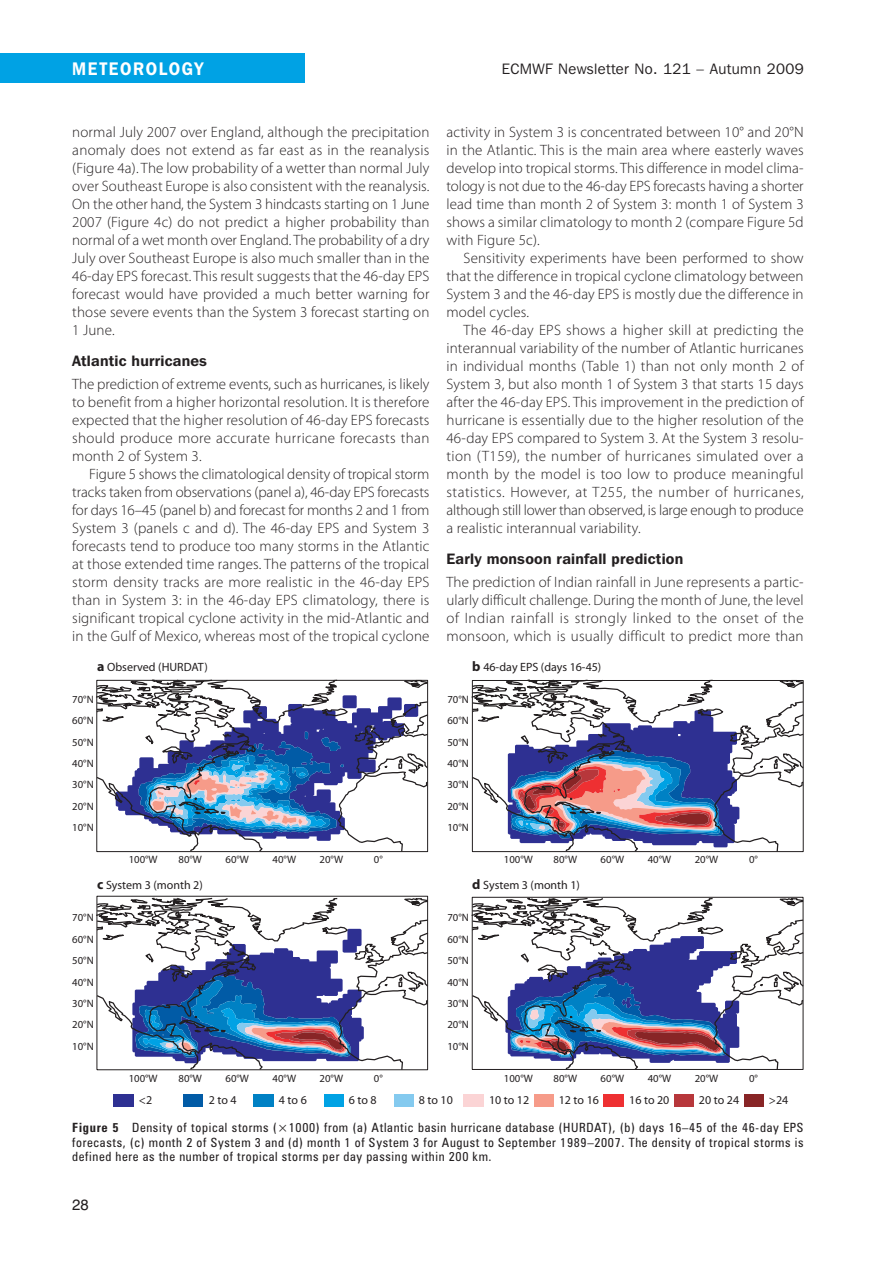
<style>
.page{position:relative;width:893px;height:1263px;background:#fff}
.page>*{position:absolute;margin:0;border:0;box-sizing:border-box;transform-origin:0 0}
.t1{font:600 18.15px "Franklin Gothic IT Cby BT";letter-spacing:.1em;color:#fff;scale:.91 1}
.t2{font:300 15px/18px "Myriad Pro";letter-spacing:.01em;color:#231f20;text-align:justify}
.t3{font:600 15px "Franklin Gothic IT Cby BT";letter-spacing:.015em;color:#231f20}
.t4{font:15px "Franklin Gothic IT Cby BT";letter-spacing:.025em;color:#231f20}
.t5{font:15px "Helvetica";color:#231f20}
.t6{font:condensed 12.75px/14.2px "Zurich BT";letter-spacing:.05em;color:#231f20;text-align:justify}
.t7{font:12px "Myriad Pro";color:#231f20}
.t8{font:10.8px "Myriad Pro";color:#231f20}
.s1{font-weight:700;font-size:13.95px}
.s2{font-weight:700}
</style>
<div class="page">
<div style="left:0;top:53px;width:305px;height:30px;background:#00a2e4"></div>
<svg style="left:96px;top:679px;width:333px;height:174px"></svg>
<svg style="left:471px;top:679px;width:332px;height:174px"></svg>
<svg style="left:471px;top:897px;width:333px;height:173px"></svg>
<svg style="left:97px;top:897px;width:332px;height:174px"></svg>
<div style="left:96px;top:680px;width:332px;height:172px;border:1px solid #231f20"></div>
<div style="left:472px;top:680px;width:332px;height:172px;border:1px solid #231f20"></div>
<div style="left:472px;top:897px;width:331px;height:173px;border:1px solid #231f20"></div>
<div style="left:96px;top:896px;width:332px;height:174px;border:1px solid #231f20"></div>
<div style="left:113px;top:1095px;width:20px;height:12px;background:#2e3092"></div>
<div style="left:184px;top:1095px;width:19px;height:12px;background:#015ba6"></div>
<div style="left:254px;top:1095px;width:20px;height:12px;background:#0081c4"></div>
<div style="left:324px;top:1095px;width:19px;height:12px;background:#00a2e4"></div>
<div style="left:394px;top:1095px;width:19px;height:12px;background:#84caef"></div>
<div style="left:464px;top:1095px;width:20px;height:12px;background:#fbd4d5"></div>
<div style="left:534px;top:1095px;width:19px;height:12px;background:#f69b89"></div>
<div style="left:604px;top:1095px;width:20px;height:12px;background:#ee3032"></div>
<div style="left:674px;top:1095px;width:19px;height:12px;background:#b7373b"></div>
<div style="left:744px;top:1095px;width:20px;height:12px;background:#882526"></div>
<p class="t1" style="left:72px;top:62px;width:146px">METEOROLOGY</p>
<p class="t4" style="left:502px;top:64px;width:303px">ECMWF Newsletter No. 121 – Autumn 2009</p>
<p class="t2" style="left:72px;top:124px;width:359px">normal July 2007 over england, although the precipitation anomaly does not extend as far east as in the reanalysis (Figure 4a). The low probability of a wetter than normal July over Southeast europe is also consistent with the reanalysis.<br>On the other hand, the System 3 hindcasts starting on 1 June 2007 (Figure 4c) do not predict a higher probability than normal of a wet month over england. The probability of a dry July over Southeast europe is also much smaller than in the 46-day ePS forecast. This result suggests that the 46-day ePS forecast would have provided a much better warning for those severe events than the System 3 forecast starting on 1 June.</p>
<p class="t3" style="left:72px;top:355px;width:136px">Atlantic hurricanes</p>
<p class="t2" style="left:72px;top:376px;width:359px">The prediction of extreme events, such as hurricanes, is likely to benefit from a higher horizontal resolution. it is therefore expected that the higher resolution of 46-day ePS forecasts should produce more accurate hurricane forecasts than month 2 of System 3.</p>
<p class="t2" style="left:72px;top:466px;width:359px;text-indent:17px">Figure 5 shows the climatological density of tropical storm tracks taken from observations (panel a), 46-day ePS forecasts for days 16–45 (panel b) and forecast for months 2 and 1 from System 3 (panels c and d). The 46-day ePS and System 3 forecasts tend to produce too many storms in the Atlantic at those extended time ranges. The patterns of the tropical storm density tracks are more realistic in the 46-day ePS than in System 3: in the 46-day ePS climatology, there is significant tropical cyclone activity in the mid-Atlantic and in the Gulf of Mexico, whereas most of the tropical cyclone</p>
<p class="t2" style="left:446px;top:124px;width:359px">activity in System 3 is concentrated between 10° and 20°N in the Atlantic. This is the main area where easterly waves develop into tropical storms. This difference in model clima&shy;tology is not due to the 46-day ePS forecasts having a shorter lead time than month 2 of System 3: month 1 of System 3 shows a similar climatology to month 2 (compare Figure 5d with Figure 5c).</p>
<p class="t2" style="left:446px;top:250px;width:359px;text-indent:17px">Sensitivity experiments have been performed to show that the difference in tropical cyclone climatology between System 3 and the 46-day ePS is mostly due the difference in model cycles.</p>
<p class="t2" style="left:446px;top:322px;width:359px;text-indent:17px">The 46-day ePS shows a higher skill at predicting the interannual variability of the number of Atlantic hurricanes in individual months (Table 1) than not only month 2 of System 3, but also month 1 of System 3 that starts 15 days after the 46-day ePS. This improvement in the prediction of hurricane is essentially due to the higher resolution of the 46-day ePS compared to System 3. At the System 3 resolu&shy;tion (T159), the number of hurricanes simulated over a month by the model is too low to produce meaningful statistics. however, at T255, the number of hurricanes, although still lower than observed, is large enough to produce a realistic interannual variability.</p>
<p class="t3" style="left:446px;top:553px;width:238px">Early monsoon rainfall prediction</p>
<p class="t2" style="left:446px;top:574px;width:359px">The prediction of indian rainfall in June represents a partic&shy;ularly difficult challenge. During the month of June, the level of indian rainfall is strongly linked to the onset of the monsoon, which is usually difficult to predict more than</p>
<p class="t7" style="left:97px;top:662px;width:112px"><span class="s1">a</span> Observed (HURDAT)</p>
<p class="t7" style="left:472px;top:662px;width:131px"><span class="s1">b</span> 46-day EPS (days 16-45)</p>
<p class="t8" style="left:72px;top:695px;width:23px">70°N</p>
<p class="t8" style="left:447px;top:695px;width:23px">70°N</p>
<p class="t8" style="left:72px;top:717px;width:23px">60°N</p>
<p class="t8" style="left:447px;top:717px;width:23px">60°N</p>
<p class="t8" style="left:72px;top:738px;width:23px">50°N</p>
<p class="t8" style="left:447px;top:738px;width:23px">50°N</p>
<p class="t8" style="left:72px;top:759px;width:23px">40°N</p>
<p class="t8" style="left:447px;top:759px;width:23px">40°N</p>
<p class="t8" style="left:72px;top:781px;width:23px">30°N</p>
<p class="t8" style="left:447px;top:781px;width:23px">30°N</p>
<p class="t8" style="left:72px;top:802px;width:23px">20°N</p>
<p class="t8" style="left:447px;top:802px;width:23px">20°N</p>
<p class="t8" style="left:72px;top:824px;width:23px">10°N</p>
<p class="t8" style="left:447px;top:824px;width:23px">10°N</p>
<p class="t8" style="left:129px;top:856px;width:31px">100°W</p>
<p class="t8" style="left:179px;top:856px;width:25px">80°W</p>
<p class="t8" style="left:226px;top:856px;width:25px">60°W</p>
<p class="t8" style="left:273px;top:856px;width:25px">40°W</p>
<p class="t8" style="left:320px;top:856px;width:25px">20°W</p>
<p class="t8" style="left:374px;top:856px;width:10px">0°</p>
<p class="t8" style="left:504px;top:856px;width:31px">100°W</p>
<p class="t8" style="left:554px;top:856px;width:25px">80°W</p>
<p class="t8" style="left:601px;top:856px;width:25px">60°W</p>
<p class="t8" style="left:648px;top:856px;width:25px">40°W</p>
<p class="t8" style="left:695px;top:856px;width:25px">20°W</p>
<p class="t8" style="left:749px;top:856px;width:10px">0°</p>
<p class="t7" style="left:97px;top:880px;width:107px"><span class="s1">c</span> System 3 (month 2)</p>
<p class="t7" style="left:472px;top:880px;width:109px"><span class="s1">d</span> System 3 (month 1)</p>
<p class="t8" style="left:72px;top:913px;width:23px">70°N</p>
<p class="t8" style="left:447px;top:913px;width:23px">70°N</p>
<p class="t8" style="left:72px;top:935px;width:23px">60°N</p>
<p class="t8" style="left:447px;top:935px;width:23px">60°N</p>
<p class="t8" style="left:72px;top:956px;width:23px">50°N</p>
<p class="t8" style="left:447px;top:956px;width:23px">50°N</p>
<p class="t8" style="left:72px;top:978px;width:23px">40°N</p>
<p class="t8" style="left:447px;top:978px;width:23px">40°N</p>
<p class="t8" style="left:72px;top:999px;width:23px">30°N</p>
<p class="t8" style="left:447px;top:999px;width:23px">30°N</p>
<p class="t8" style="left:72px;top:1020px;width:23px">20°N</p>
<p class="t8" style="left:447px;top:1020px;width:23px">20°N</p>
<p class="t8" style="left:72px;top:1042px;width:23px">10°N</p>
<p class="t8" style="left:447px;top:1042px;width:23px">10°N</p>
<p class="t8" style="left:129px;top:1074px;width:31px">100°W</p>
<p class="t8" style="left:179px;top:1074px;width:25px">80°W</p>
<p class="t8" style="left:226px;top:1074px;width:25px">60°W</p>
<p class="t8" style="left:273px;top:1074px;width:25px">40°W</p>
<p class="t8" style="left:320px;top:1074px;width:25px">20°W</p>
<p class="t8" style="left:374px;top:1074px;width:10px">0°</p>
<p class="t8" style="left:504px;top:1074px;width:31px">100°W</p>
<p class="t8" style="left:554px;top:1074px;width:25px">80°W</p>
<p class="t8" style="left:601px;top:1074px;width:25px">60°W</p>
<p class="t8" style="left:648px;top:1074px;width:25px">40°W</p>
<p class="t8" style="left:695px;top:1074px;width:25px">20°W</p>
<p class="t8" style="left:749px;top:1074px;width:10px">0°</p>
<p class="t7" style="left:139px;top:1095px;width:15px">&lt;2</p>
<p class="t7" style="left:209px;top:1095px;width:29px">2to4</p>
<p class="t7" style="left:279px;top:1095px;width:29px">4to6</p>
<p class="t7" style="left:349px;top:1095px;width:29px">6to8</p>
<p class="t7" style="left:419px;top:1095px;width:36px">8to10</p>
<p class="t7" style="left:489px;top:1095px;width:42px">10 to 12</p>
<p class="t7" style="left:559px;top:1095px;width:42px">12 to 16</p>
<p class="t7" style="left:629px;top:1095px;width:42px">16 to 20</p>
<p class="t7" style="left:699px;top:1095px;width:42px">20 to 24</p>
<p class="t7" style="left:769px;top:1095px;width:21px">&gt;24</p>
<p class="t6" style="left:72px;top:1122px;width:733px"><span class="s2">Figure 5</span> Density of topical storms (×1000) from (a) Atlantic basin hurricane database (HURDAT), (b) days 16–45 of the 46-day EPS forecasts, (c) month 2 of System 3 and (d) month 1 of System 3 for August to September 1989–2007. The density of tropical storms is defined here as the number of tropical storms per day passing within 200 km.</p>
<p class="t5" style="left:72px;top:1196px;width:18px">28</p>
</div>
